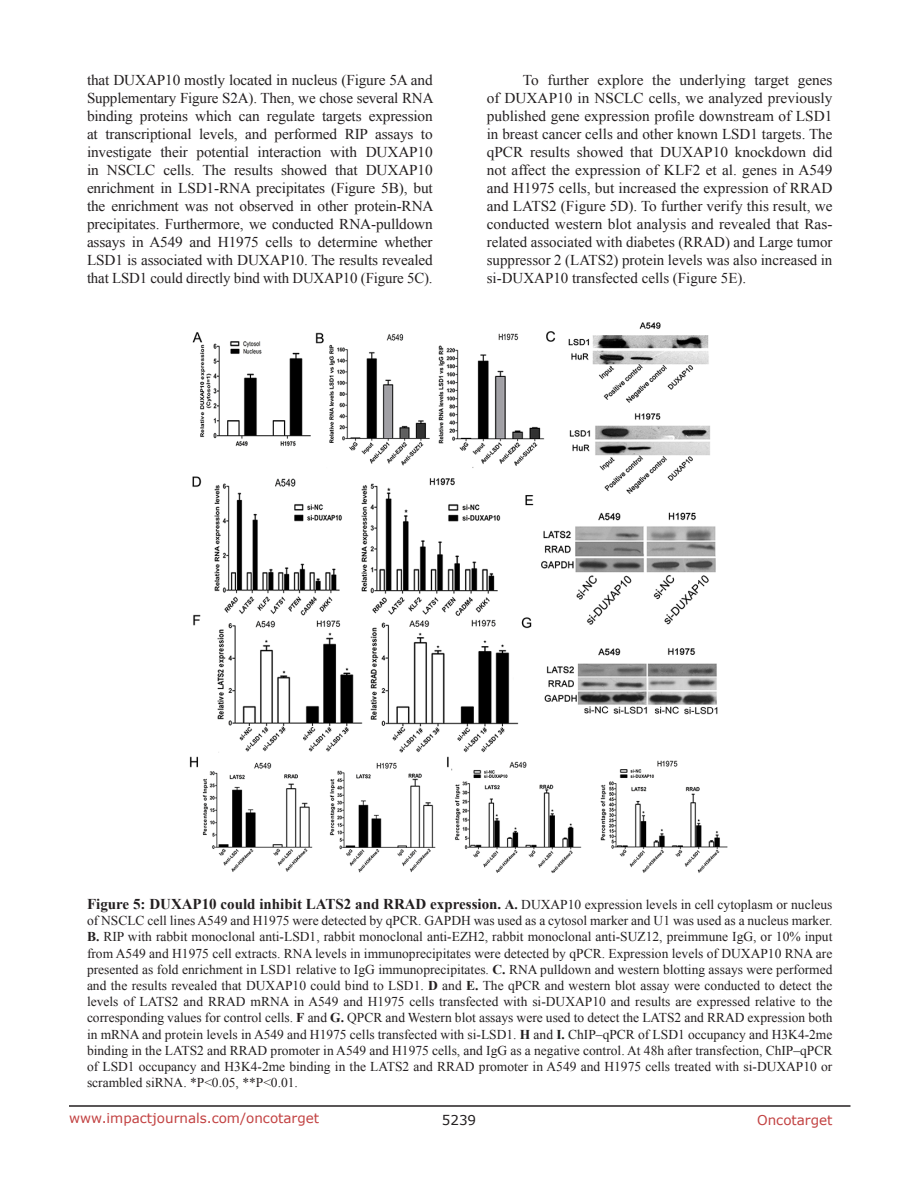
<style>
.page{position:relative;width:918px;height:1188px;background:#fff}
.page>*{position:absolute;margin:0;border:0;box-sizing:border-box;transform-origin:0 0}
.BodyText{font:15px/18px "Times New Roman";letter-spacing:-.005em;color:#231f20;text-align:justify}
.figuretext{font:700 15px "Times New Roman";color:#231f20}
.figuretext-2{font:13.5px/16.2px "Times New Roman";color:#231f20;text-align:justify}
.t1{font:13.5px "Verdana";color:#c24141}
.t2{font:13.5px "Verdana";color:#231f20}
.s1{font-size:13.5px}
.s2{font-weight:400;font-size:13.5px}
.s3{font-weight:700}
</style>
<div class="page">
<hr style="left:69px;top:1105px;width:781px;height:2px;background:#231f20">
<img style="left:189px;top:322px;width:539px;height:551px">
<p class="BodyText" style="left:87px;top:71px;width:348px">that DUXAP10 mostly located in nucleus (Figure 5A and Supplementary Figure S2A). Then, we chose several RNA binding proteins which can regulate targets expression at transcriptional levels, and performed RIP assays to investigate their potential interaction with DUXAP10 in NSCLC cells. The results showed that DUXAP10 enrichment in LSD1-RNA precipitates (Figure 5B), but the enrichment was not observed in other protein-RNA precipitates. Furthermore, we conducted RNA-pulldown assays in A549 and H1975 cells to determine whether LSD1 is associated with DUXAP10. The results revealed that LSD1 could directly bind with DUXAP10 (Figure 5C).</p>
<p class="BodyText" style="left:487px;top:71px;width:347px;text-indent:36px">To further explore the underlying target genes of DUXAP10 in NSCLC cells, we analyzed previously published gene expression profile downstream of LSD1 in breast cancer cells and other known LSD1 targets. The qPCR results showed that DUXAP10 knockdown did not affect the expression of KLF2 et al. genes in A549 and H1975 cells, but increased the expression of RRAD and LATS2 (Figure 5D). To further verify this result, we conducted western blot analysis and revealed that Ras&shy;related associated with diabetes (RRAD) and Large tumor suppressor 2 (LATS2) protein levels was also increased in si-DUXAP10 transfected cells (Figure 5E).</p>
<p class="figuretext" style="left:87px;top:894px;width:747px">Figure 5: DUXAP10 could inhibit LATS2 and RRAD expression. <span class="s1">A.</span> <span class="s2">DUXAP10 expression levels in cell cytoplasm or nucleus</span></p>
<p class="figuretext-2" style="left:87px;top:912px;width:747px">of NSCLC cell lines A549 and H1975 were detected by qPCR. GAPDH was used as a cytosol marker and U1 was used as a nucleus marker.<br><span class="s3">B.</span> RIP with rabbit monoclonal anti-LSD1, rabbit monoclonal anti-EZH2, rabbit monoclonal anti-SUZ12, preimmune IgG, or 10% input from A549 and H1975 cell extracts. RNA levels in immunoprecipitates were detected by qPCR. Expression levels of DUXAP10 RNA are presented as fold enrichment in LSD1 relative to IgG immunoprecipitates. <span class="s3">C.</span> RNA pulldown and western blotting assays were performed and the results revealed that DUXAP10 could bind to LSD1. <span class="s3">D</span> and <span class="s3">E.</span> The qPCR and western blot assay were conducted to detect the levels of LATS2 and RRAD mRNA in A549 and H1975 cells transfected with si-DUXAP10 and results are expressed relative to the corresponding values for control cells. <span class="s3">F</span> and <span class="s3">G.</span> QPCR and Western blot assays were used to detect the LATS2 and RRAD expression both in mRNA and protein levels in A549 and H1975 cells transfected with si-LSD1. <span class="s3">H</span> and <span class="s3">I.</span> ChIP–qPCR of LSD1 occupancy and H3K4-2me binding in the LATS2 and RRAD promoter in A549 and H1975 cells, and IgG as a negative control. At 48h after transfection, ChIP–qPCR of LSD1 occupancy and H3K4-2me binding in the LATS2 and RRAD promoter in A549 and H1975 cells treated with si-DUXAP10 or scrambled siRNA. *P&lt;0.05, **P&lt;0.01.</p>
<p class="t1" style="left:69px;top:1109px;width:252px">www.impactjournals.com/oncotarget</p>
<p class="t2" style="left:442px;top:1111px;width:36px">5239</p>
<p class="t1" style="left:757px;top:1111px;width:77px">Oncotarget</p>
</div>
